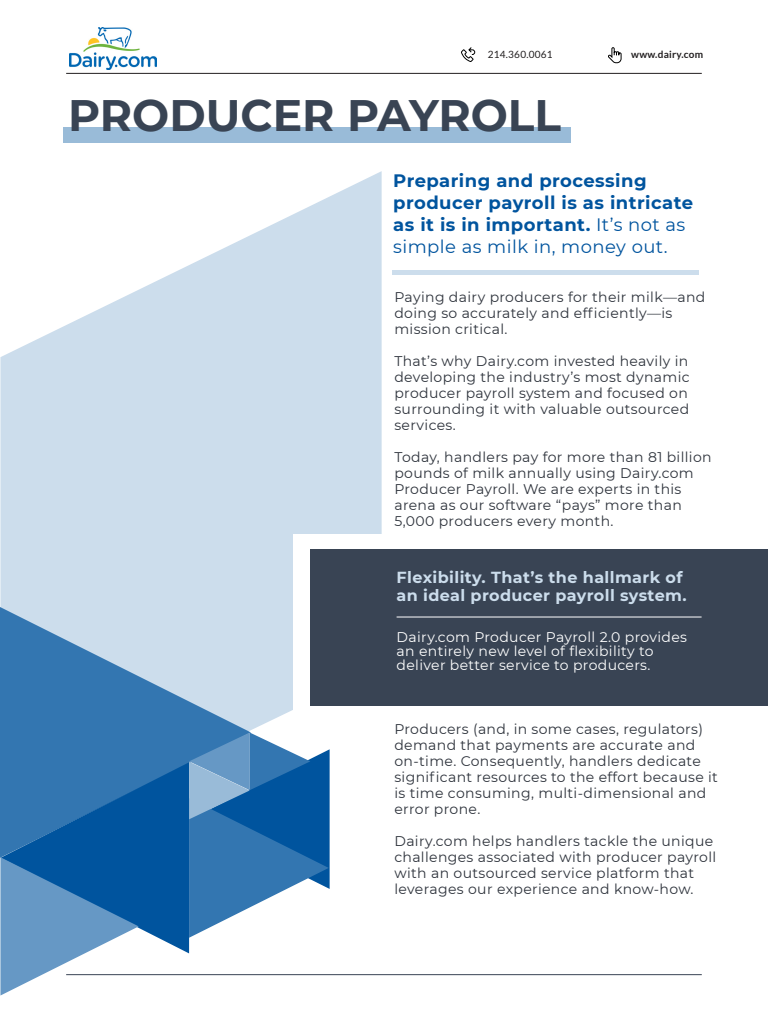
<style>
.page{position:relative;width:768px;height:1024px;background:#fff}
.page>*{position:absolute;margin:0;border:0;box-sizing:border-box;transform-origin:0 0}
.t1{font:700 44px "Montserrat";color:#394454}
.t2{font:700 18px/22px "Montserrat";letter-spacing:.025em;color:#00549e}
.t3{font:700 16px/18px "Montserrat";letter-spacing:.025em;color:#ccddec}
.t4{font:14px/16px "Montserrat";letter-spacing:.025em;color:#2e333c}
.t5{font:14px/14px "Montserrat";letter-spacing:.025em;color:#fff}
.t6{font:700 10px "Lato";letter-spacing:.025em;color:#221f20}
.t7{font:10px "Lato";letter-spacing:.025em;color:#221f20}
.s1{font-weight:400}
</style>
<div class="page">
<svg style="left:0;top:171px;width:382px;height:559px;fill:#ccddec"></svg>
<svg style="left:0;top:607px;width:251px;height:155px;background:#73a1ca"></svg>
<svg style="left:0;top:762px;width:189px;height:191px;background:#1b66a8"></svg>
<svg style="left:0;top:857px;width:139px;height:139px"></svg>
<svg style="left:189px;top:733px;width:141px;height:205px"></svg>
<div style="left:293px;top:534px;width:406px;height:190px;background:#fff"></div>
<div style="left:310px;top:549px;width:458px;height:157px;background:#394454"></div>
<hr style="left:392px;top:270px;width:307px;height:4px;background:#ccddec">
<hr style="left:397px;top:617px;width:305px;height:1px;background:#fff">
<div style="left:64px;top:128px;width:507px;height:15px;background:#99bbd8"></div>
<hr style="left:66px;top:974px;width:636px;height:1px;background:#394454">
<hr style="left:66px;top:73px;width:636px;height:1px;background:#221f20">
<svg style="left:461px;top:47px;width:15px;height:15px"></svg>
<svg style="left:608px;top:47px;width:14px;height:17px"></svg>
<img style="left:69px;top:27px;width:88px;height:43px">
<p class="t7" style="left:488px;top:49px;width:66px">214.360.0061</p>
<p class="t6" style="left:631px;top:48px;width:74px">www.dairy.com</p>
<p class="t1" style="left:68px;top:83px;width:494px">PRODUCER PAYROLL</p>
<p class="t2" style="left:393px;top:168px;width:301px">Preparing and processing producer payroll is as intricate as it is in important. <span class="s1">It’s not as simple as milk in, money out.</span></p>
<p class="t4" style="left:394px;top:288px;width:313px">Paying dairy producers for their milk—and doing so accurately and efficiently—is mission critical.</p>
<p class="t4" style="left:394px;top:352px;width:297px">That’s why Dairy.com invested heavily in developing the industry’s most dynamic producer payroll system and focused on surrounding it with valuable outsourced services.</p>
<p class="t4" style="left:394px;top:448px;width:319px">Today, handlers pay for more than 81 billion pounds of milk annually using Dairy.com Producer Payroll. We are experts in this arena as our software “pays” more than 5,000 producers every month.</p>
<p class="t3" style="left:397px;top:568px;width:292px">Flexibility. That’s the hallmark of an ideal producer payroll system.</p>
<p class="t5" style="left:397px;top:630px;width:292px">Dairy.com Producer Payroll 2.0 provides an entirely new level of flexibility to deliver better service to producers.</p>
<p class="t4" style="left:394px;top:720px;width:325px">Producers (and, in some cases, regulators) demand that payments are accurate and on-time. Consequently, handlers dedicate significant resources to the effort because it is time consuming, multi-dimensional and error prone.</p>
<p class="t4" style="left:394px;top:832px;width:323px">Dairy.com helps handlers tackle the unique challenges associated with producer payroll with an outsourced service platform that leverages our experience and know-how.</p>
</div>
